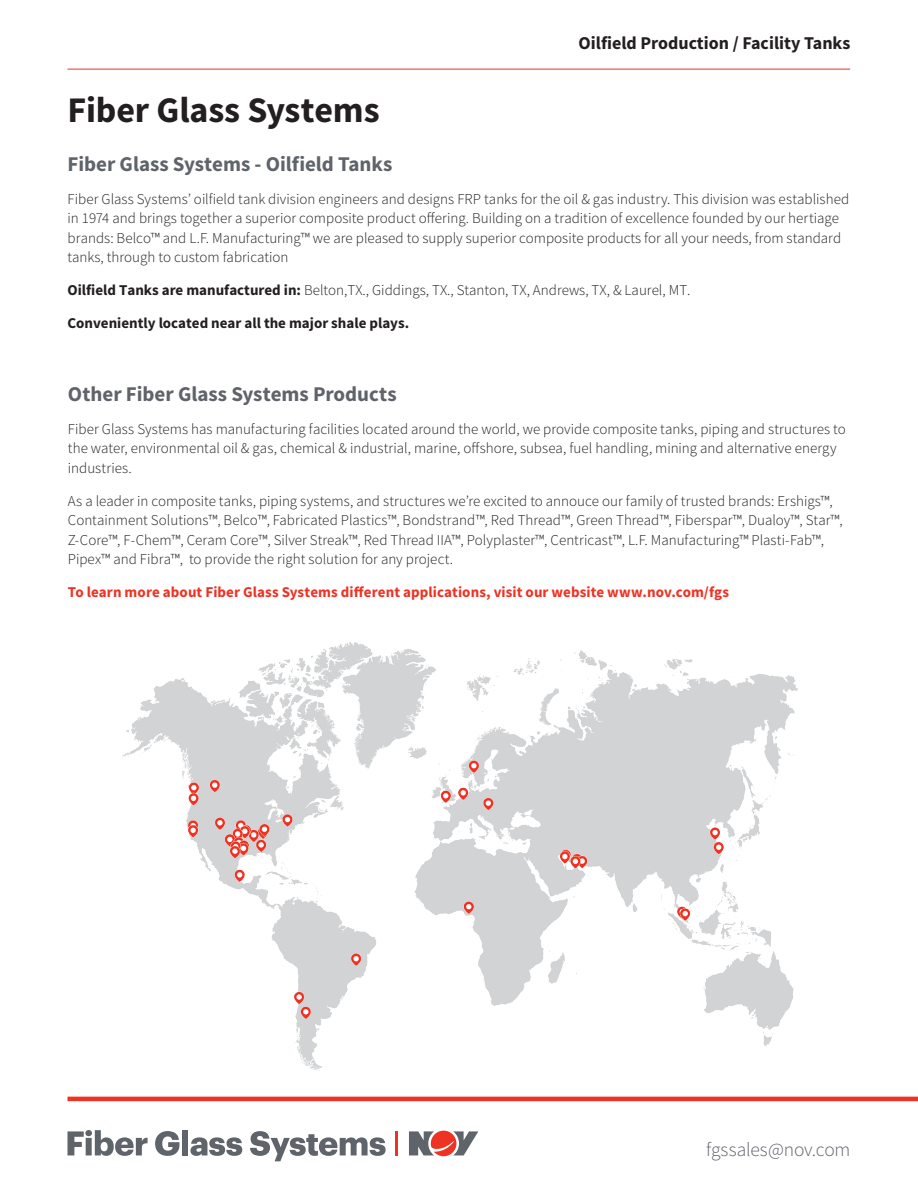
<style>
.page{position:relative;width:918px;height:1188px;background:#fff}
.page>*{position:absolute;margin:0;border:0;box-sizing:border-box;transform-origin:0 0}
.Body_Text__Source_Sans_Light_10_13{font:700 36px "Source Sans Pro";letter-spacing:-.005em;color:#231f20}
.Body_Text__Source_Sans_Light_10_13-2{font:700 21px "Source Sans Pro";color:#5f636a}
.t1{font:300 19.5px "Source Sans Pro";letter-spacing:-.005em;color:#5f636a}
.t2{font:700 18px "Source Sans Pro";color:#231f20}
.Body_Text__Source_Sans_Light_10_13-3{font:300 15px/19.5px "Source Sans Pro";color:#231f20}
.Body_Text__Source_Sans_Light_10_13-4{font:700 15px "Source Sans Pro";letter-spacing:.005em;color:#ee3224}
.Body_Text__Source_Sans_Light_10_13-5{font:700 15px "Source Sans Pro";color:#231f20}
.s1{font-weight:700}
</style>
<div class="page">
<hr style="left:68px;top:1097px;width:850px;height:4px;background:#ee3224">
<svg style="left:409px;top:1131px;width:69px;height:25px"></svg>
<hr style="left:396px;top:1131px;width:2px;height:24px;background:#ee3224">
<svg style="left:68px;top:1130px;width:80px;height:26px"></svg>
<svg style="left:155px;top:1131px;width:24px;height:25px"></svg>
<div style="left:182px;top:1130px;width:6px;height:25px;background:#5f636a"></div>
<svg style="left:190px;top:1137px;width:52px;height:19px"></svg>
<svg style="left:250px;top:1131px;width:136px;height:30px"></svg>
<hr style="left:68px;top:69px;width:782px;height:1px;background:#ee3224">
<img style="left:123px;top:642px;width:674px;height:428px">
<p class="t2" style="left:579px;top:31px;width:273px">Oilfield Production / Facility Tanks</p>
<p class="Body_Text__Source_Sans_Light_10_13" style="left:68px;top:85px;width:314px">Fiber Glass Systems</p>
<p class="Body_Text__Source_Sans_Light_10_13-2" style="left:68px;top:149px;width:326px">Fiber Glass Systems - Oilfield Tanks</p>
<p class="Body_Text__Source_Sans_Light_10_13-3" style="left:68px;top:189px;width:783px">Fiber Glass Systems’ oilfield tank division engineers and designs FRP tanks for the oil &amp; gas industry. This division was established in 1974 and brings together a superior composite product offering. Building on a tradition of excellence founded by our hertiage brands: Belco™ and L.F. Manufacturing™ we are pleased to supply superior composite products for all your needs, from standard tanks, through to custom fabrication</p>
<p class="Body_Text__Source_Sans_Light_10_13-3" style="left:68px;top:280px;width:625px"><span class="s1">Oilfield Tanks are manufactured in:</span> Belton,TX., Giddings, TX., Stanton, TX, Andrews, TX, &amp; Laurel, MT.</p>
<p class="Body_Text__Source_Sans_Light_10_13-5" style="left:68px;top:313px;width:343px">Conveniently located near all the major shale plays.</p>
<p class="Body_Text__Source_Sans_Light_10_13-2" style="left:68px;top:379px;width:330px">Other Fiber Glass Systems Products</p>
<p class="Body_Text__Source_Sans_Light_10_13-3" style="left:68px;top:419px;width:779px">Fiber Glass Systems has manufacturing facilities located around the world, we provide composite tanks, piping and structures to the water, environmental oil &amp; gas, chemical &amp; industrial, marine, offshore, subsea, fuel handling, mining and alternative energy industries.</p>
<p class="Body_Text__Source_Sans_Light_10_13-3" style="left:68px;top:491px;width:776px">As a leader in composite tanks, piping systems, and structures we’re excited to annouce our family of trusted brands: Ershigs™, Containment Solutions™, Belco™, Fabricated Plastics™, Bondstrand™, Red Thread™, Green Thread™, Fiberspar™, Dualoy™, Star™, Z-Core™, F-Chem™, Ceram Core™, Silver Streak™, Red Thread IIA™, Polyplaster™, Centricast™, L.F. Manufacturing™ Plasti-Fab™, Pipex™ and Fibra™, to provide the right solution for any project.</p>
<p class="Body_Text__Source_Sans_Light_10_13-4" style="left:68px;top:582px;width:663px">To learn more about Fiber Glass Systems different applications, visit our website www.nov.com/fgs</p>
<h3 class="t1" style="left:706px;top:1137px;width:146px">fgssales@nov.com</h3>
</div>
